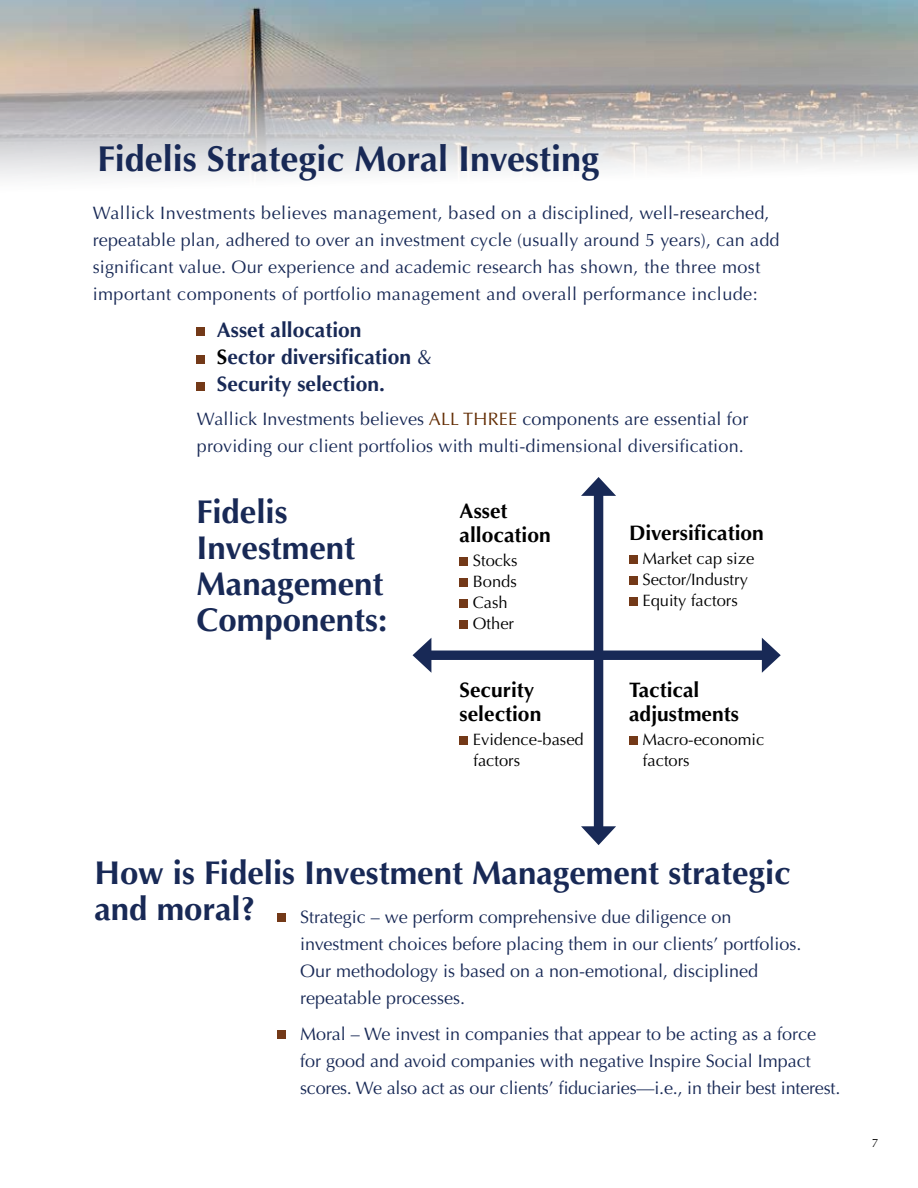
<style>
.page{position:relative;width:918px;height:1188px;background:#fff}
.page>*{position:absolute;margin:0;border:0;box-sizing:border-box;transform-origin:0 0}
.t1{font:700 36px "Optima";color:#182956}
.t2{font:700 33px/36px "Optima";color:#182956}
.t3{font:700 21px/24px "Optima";color:#000}
.t4{font:700 21px/27px "Optima";color:#182956}
.t5{font:18px/27px "Optima";letter-spacing:.01em;color:#182956}
.t6{font:18px "Optima";color:#632d04}
.t7{font:16.5px/21px "Optima";color:#000}
.t8{font:12px "Optima";color:#000}
.s1{color:#000}
.s2{font-weight:400}
.s3{color:#632d04}
</style>
<div class="page">
<img style="left:0;top:0;width:918px;height:178px">
<div style="left:278px;top:913px;width:8px;height:8px;background:#733918"></div>
<div style="left:278px;top:1030px;width:8px;height:8px;background:#733918"></div>
<div style="left:594px;top:488px;width:9px;height:346px;background:#182956"></div>
<svg style="left:581px;top:477px;width:35px;height:19px"></svg>
<svg style="left:581px;top:826px;width:35px;height:19px"></svg>
<div style="left:424px;top:651px;width:345px;height:9px;background:#182956"></div>
<svg style="left:413px;top:638px;width:18px;height:35px"></svg>
<svg style="left:762px;top:638px;width:19px;height:35px"></svg>
<div style="left:460px;top:557px;width:8px;height:9px;background:#733918"></div>
<div style="left:460px;top:578px;width:8px;height:9px;background:#733918"></div>
<div style="left:460px;top:599px;width:8px;height:9px;background:#733918"></div>
<div style="left:460px;top:620px;width:8px;height:9px;background:#733918"></div>
<div style="left:629px;top:555px;width:9px;height:9px;background:#733918"></div>
<div style="left:629px;top:576px;width:9px;height:9px;background:#733918"></div>
<div style="left:629px;top:597px;width:9px;height:9px;background:#733918"></div>
<div style="left:460px;top:736px;width:8px;height:9px;background:#733918"></div>
<div style="left:629px;top:736px;width:9px;height:9px;background:#733918"></div>
<div style="left:197px;top:327px;width:8px;height:9px;background:#733918"></div>
<div style="left:197px;top:356px;width:8px;height:8px;background:#733918"></div>
<div style="left:197px;top:383px;width:8px;height:8px;background:#733918"></div>
<h1 class="t1" style="left:98px;top:138px;width:503px">Fidelis Strategic Moral Investing</h1>
<p class="t5" style="left:93px;top:200px;width:688px">Wallick Investments believes management, based on a disciplined, well-researched, repeatable plan, adhered to over an investment cycle (usually around 5 years), can add significant value. Our experience and academic research has shown, the three most important components of portfolio management and overall performance include:</p>
<p class="t4" style="left:217px;top:317px;width:217px">Asset allocation<br><span class="s1">S</span>ector diversification <span class="s2">&amp;<br></span>Security selection.</p>
<p class="t5" style="left:197px;top:406px;width:243px">Wallick Investments believes <span class="s3">all</span></p>
<p class="t6" style="left:463px;top:409px;width:12px">three</p>
<p class="t5" style="left:197px;top:406px;width:553px;text-align:right">components are essential for<br>providing our client portfolios with multi-dimensional diversification.</p>
<h2 class="t2" style="left:197px;top:494px;width:192px">Fidelis<br>Investment<br>Management<br>Components:</h2>
<p class="t3" style="left:460px;top:499px;width:93px">Asset allocation</p>
<p class="t7" style="left:473px;top:550px;width:46px">Stocks<br>Bonds<br>Cash<br>Other</p>
<p class="t3" style="left:460px;top:678px;width:83px">Security selection</p>
<p class="t7" style="left:473px;top:729px;width:112px">Evidence-based factors</p>
<p class="t3" style="left:629px;top:521px;width:136px">Diversification</p>
<p class="t7" style="left:642px;top:548px;width:113px">Market cap size<br>Sector/Industry<br>Equity factors</p>
<p class="t3" style="left:629px;top:678px;width:111px">Tactical adjustments</p>
<p class="t7" style="left:642px;top:729px;width:123px">Macro-economic factors</p>
<h2 class="t2" style="left:94px;top:855px;width:698px">How is Fidelis Investment Management strategic and moral?</h2>
<p class="t5" style="left:300px;top:904px;width:503px">Strategic – we perform comprehensive due diligence on investment choices before placing them in our clients’ portfolios.<br>Our methodology is based on a non-emotional, disciplined repeatable processes.</p>
<p class="t5" style="left:300px;top:1021px;width:542px">Moral – We invest in companies that appear to be acting as a force for good and avoid companies with negative Inspire Social Impact scores. We also act as our clients’ fiduciaries—i.e., in their best interest.</p>
<p class="t8" style="left:872px;top:1136px;width:8px">7</p>
</div>
